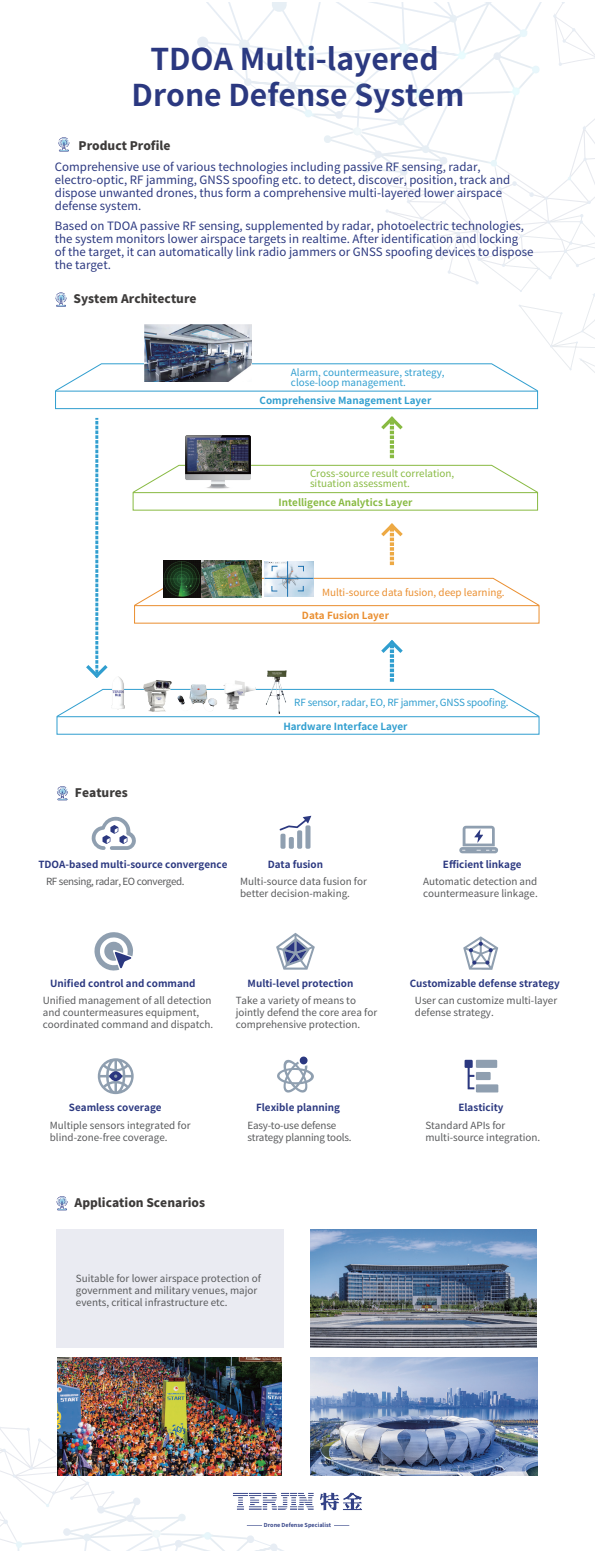
<style>
.page{position:relative;width:596px;height:1551px;background:#fff}
.page>*{position:absolute;margin:0;border:0;box-sizing:border-box;transform-origin:0 0}
.t1{font:700 30px/36px "Source Han Sans CN";color:#2b3880;text-align:center}
.t2{font:800 11.8px "Source Han Sans CN";color:#3d3b3a}
.t3{font:11.5px/13px "Source Han Sans CN";color:#2b3880}
.t4{font:9.9px/11.8px "Source Han Sans CN";color:#595a5c}
.t5{font:700 9.9px "Source Han Sans CN";color:#2b3880}
.t6{font:9.9px/10px "Source Han Sans CN";color:#309ecf}
.t7{font:700 9.9px "Source Han Sans CN";color:#309ecf}
.t8{font:9.9px/10px "Source Han Sans CN";color:#88ba42}
.t9{font:9.9px "Source Han Sans CN";letter-spacing:-.02em;color:#309ecf}
.t10{font:9.9px/11.8px "Source Han Sans CN";letter-spacing:-.02em;color:#595a5c}
.t11{font:9.9px "Source Han Sans CN";color:#ea8e2f}
.t12{font:9.9px "Source Han Sans CN";letter-spacing:-.04em;color:#595a5c}
.t13{font:700 9.9px "Source Han Sans CN";color:#88ba42}
.t14{font:700 9.9px "Source Han Sans CN";color:#ea8e2f}
.t15{font:700 5.5px "Source Han Sans CN";color:#344387}
</style>
<div class="page">
<svg style="left:0;top:1425px;width:385px;height:126px"></svg>
<img style="left:8px;top:1533px;width:22px;height:18px">
<img style="left:40px;top:1498px;width:15px;height:14px">
<img style="left:196px;top:1525px;width:23px;height:22px">
<div style="left:55px;top:391px;width:482px;height:18px;border:1px solid #309ecf"></div>
<svg style="left:132px;top:464px;width:406px;height:30px"></svg>
<img style="left:185px;top:435px;width:65px;height:53px">
<div style="left:56px;top:716px;width:483px;height:19px;border:1px solid #309ecf"></div>
<svg style="left:56px;top:688px;width:484px;height:30px"></svg>
<svg style="left:381px;top:640px;width:21px;height:42px"></svg>
<svg style="left:86px;top:418px;width:21px;height:260px"></svg>
<svg style="left:381px;top:523px;width:21px;height:42px"></svg>
<svg style="left:381px;top:416px;width:21px;height:42px"></svg>
<img style="left:142px;top:680px;width:31px;height:31px">
<img style="left:175px;top:684px;width:45px;height:27px">
<img style="left:223px;top:681px;width:32px;height:29px">
<img style="left:111px;top:676px;width:14px;height:34px">
<img style="left:164px;top:560px;width:98px;height:17px">
<img style="left:264px;top:561px;width:49px;height:16px">
<hr style="left:287px;top:561px;width:1px;height:36px;background:#1c70ae">
<svg style="left:297px;top:566px;width:6px;height:5px"></svg>
<svg style="left:134px;top:577px;width:406px;height:30px"></svg>
<svg style="left:265px;top:562px;width:22px;height:9px"></svg>
<img style="left:261px;top:670px;width:31px;height:45px">
<svg style="left:463px;top:936px;width:35px;height:34px"></svg>
<svg style="left:276px;top:933px;width:38px;height:37px"></svg>
<div style="left:56px;top:1229px;width:227px;height:118px;background:#eaebf2"></div>
<svg style="left:56px;top:1196px;width:11px;height:14px"></svg>
<svg style="left:57px;top:786px;width:11px;height:14px"></svg>
<svg style="left:98px;top:1058px;width:36px;height:36px"></svg>
<svg style="left:459px;top:826px;width:39px;height:27px"></svg>
<svg style="left:464px;top:1060px;width:34px;height:32px"></svg>
<svg style="left:277px;top:1059px;width:37px;height:34px"></svg>
<div style="left:299px;top:1056px;width:8px;height:8px;background:#2b3880;border-radius:50%"></div>
<svg style="left:94px;top:932px;width:39px;height:39px"></svg>
<svg style="left:279px;top:816px;width:32px;height:33px"></svg>
<svg style="left:91px;top:816px;width:45px;height:34px"></svg>
<img style="left:310px;top:1229px;width:226px;height:118px">
<img style="left:58px;top:1357px;width:223px;height:118px">
<img style="left:310px;top:1357px;width:227px;height:118px">
<img style="left:223px;top:1477px;width:148px;height:74px">
<div style="left:266px;top:1521px;width:64px;height:9px;background:#fff"></div>
<svg style="left:55px;top:3px;width:540px;height:389px"></svg>
<h1 class="t1" style="left:132px;top:41px;width:334px">TDOA Multi-layered<br>Drone Defense System</h1>
<p class="t2" style="left:79px;top:139px;width:93px">Product Profile</p>
<p class="t3" style="left:55px;top:161px;width:456px">Comprehensive use of various technologies including passive RF sensing, radar, electro-optic, RF jamming, GNSS spoofing etc. to detect, discover, position, track and dispose unwanted drones, thus form a comprehensive multi-layered lower airspace defense system.</p>
<p class="t3" style="left:55px;top:220px;width:480px">Based on TDOA passive RF sensing, supplemented by radar, photoelectric technologies, the system monitors lower airspace targets in realtime. After identification and locking<br>of the target, it can automatically link radio jammers or GNSS spoofing devices to dispose the target.</p>
<p class="t2" style="left:73px;top:292px;width:124px">System Architecture</p>
<p class="t6" style="left:291px;top:367px;width:155px">Alarm, countermeasure, strategy, close-loop management.</p>
<p class="t7" style="left:259px;top:395px;width:173px">Comprehensive Management Layer</p>
<p class="t8" style="left:310px;top:469px;width:146px">Cross-source result correlation, situation assessment.</p>
<p class="t13" style="left:278px;top:497px;width:135px">Intelligence Analytics Layer</p>
<p class="t11" style="left:322px;top:586px;width:184px">Multi-source data fusion, deep learning.</p>
<p class="t14" style="left:302px;top:610px;width:88px">Data Fusion Layer</p>
<p class="t2" style="left:75px;top:786px;width:54px">Features</p>
<p class="t9" style="left:294px;top:696px;width:216px">RF sensor, radar, EO, RF jammer, GNSS spoofing.</p>
<p class="t7" style="left:283px;top:721px;width:126px">Hardware Interface Layer</p>
<p class="t5" style="left:38px;top:859px;width:190px">TDOA-based multi-source convergence</p>
<p class="t12" style="left:46px;top:875px;width:140px">RF sensing, radar, EO converged.</p>
<p class="t5" style="left:267px;top:859px;width:57px">Data fusion</p>
<p class="t4" style="left:240px;top:875px;width:128px">Multi-source data fusion for better decision-making.</p>
<p class="t5" style="left:442px;top:859px;width:80px">Efficient linkage</p>
<p class="t4" style="left:423px;top:875px;width:116px">Automatic detection and countermeasure linkage.</p>
<p class="t5" style="left:50px;top:978px;width:147px">Unified control and command</p>
<p class="t4" style="left:43px;top:994px;width:172px">Unified management of all detection and countermeasures equipment, coordinated command and dispatch.</p>
<p class="t5" style="left:247px;top:978px;width:107px">Multi-level protection</p>
<p class="t4" style="left:235px;top:994px;width:143px">Take a variety of means to jointly defend the core area for comprehensive protection.</p>
<p class="t5" style="left:69px;top:1102px;width:94px">Seamless coverage</p>
<p class="t4" style="left:50px;top:1120px;width:142px">Multiple sensors integrated for blind-zone-free coverage.</p>
<p class="t2" style="left:75px;top:1196px;width:132px">Application Scenarios</p>
<p class="t5" style="left:256px;top:1102px;width:85px">Flexible planning</p>
<p class="t10" style="left:247px;top:1120px;width:106px">Easy-to-use defense strategy planning tools.</p>
<p class="t5" style="left:409px;top:978px;width:151px">Customizable defense strategy</p>
<p class="t4" style="left:414px;top:994px;width:144px">User can customize multi-layer defense strategy.</p>
<p class="t5" style="left:458px;top:1102px;width:47px">Elasticity</p>
<p class="t4" style="left:425px;top:1120px;width:116px">Standard APIs for multi-source integration.</p>
<p class="t4" style="left:76px;top:1273px;width:186px">Suitable for lower airspace protection of government and military venues, major events, critical infrastructure etc.</p>
<p class="t15" style="left:264px;top:1522px;width:68px">Drone Defense Specialist</p>
</div>
